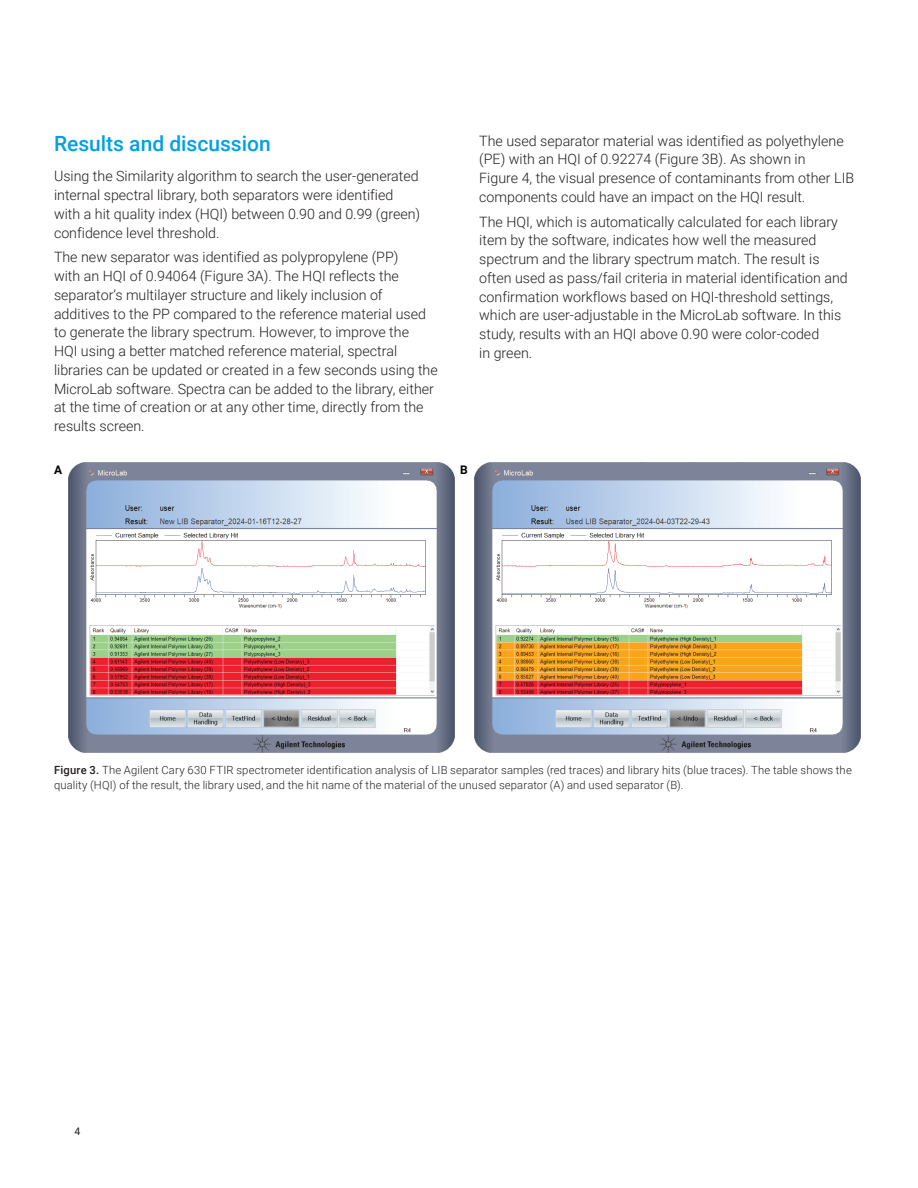
<style>
.page{position:relative;width:918px;height:1188px;background:#fff}
.page>*{position:absolute;margin:0;border:0;box-sizing:border-box;transform-origin:0 0}
.Header_1{font:500 21px "Roboto";color:#00a1e3}
.Text{font:300 14.25px/18.8px "Roboto";color:#231f20}
.t1{font:700 12px "Roboto";color:#040503}
.t2{font:300 11.25px/15px "Roboto";letter-spacing:.01em;color:#231f20}
.t3{font:10.5px "Roboto";color:#231f20}
.s1{font-weight:500}
</style>
<div class="page">
<img style="left:68px;top:462px;width:387px;height:291px">
<img style="left:474px;top:462px;width:387px;height:291px">
<p class="Header_1" style="left:54px;top:129px;width:218px">Results and discussion</p>
<p class="Text" style="left:54px;top:166px;width:368px">Using the Similarity algorithm to search the user-generated internal spectral library, both separators were identified with a hit quality index (HQI) between 0.90 and 0.99 (green) confidence level threshold.</p>
<p class="Text" style="left:54px;top:247px;width:385px">The new separator was identified as polypropylene (PP)<br>with an HQI of 0.94064 (Figure 3A). The HQI reflects the separator’s multilayer structure and likely inclusion of additives to the PP compared to the reference material used to generate the library spectrum. However, to improve the<br>HQI using a better matched reference material, spectral libraries can be updated or created in a few seconds using the MicroLab software. Spectra can be added to the library, either at the time of creation or at any other time, directly from the results screen.</p>
<p class="Text" style="left:479px;top:131px;width:376px">The used separator material was identified as polyethylene (PE) with an HQI of 0.92274 (Figure 3B). As shown in<br>Figure 4, the visual presence of contaminants from other LIB components could have an impact on the HQI result.</p>
<p class="Text" style="left:479px;top:212px;width:370px">The HQI, which is automatically calculated for each library item by the software, indicates how well the measured spectrum and the library spectrum match. The result is often used as pass/fail criteria in material identification and confirmation workflows based on HQI-threshold settings, which are user-adjustable in the MicroLab software. In this study, results with an HQI above 0.90 were color-coded<br>in green.</p>
<p class="t1" style="left:54px;top:461px;width:10px">A</p>
<p class="t1" style="left:460px;top:461px;width:9px">B</p>
<p class="t2" style="left:54px;top:762px;width:799px"><span class="s1">Figure 3.</span> The Agilent Cary 630 FTIR spectrometer identification analysis of LIB separator samples (red traces) and library hits (blue traces). The table shows the quality (HQI) of the result, the library used, and the hit name of the material of the unused separator (A) and used separator (B).</p>
<p class="t3" style="left:75px;top:1124px;width:7px">4</p>
</div>
